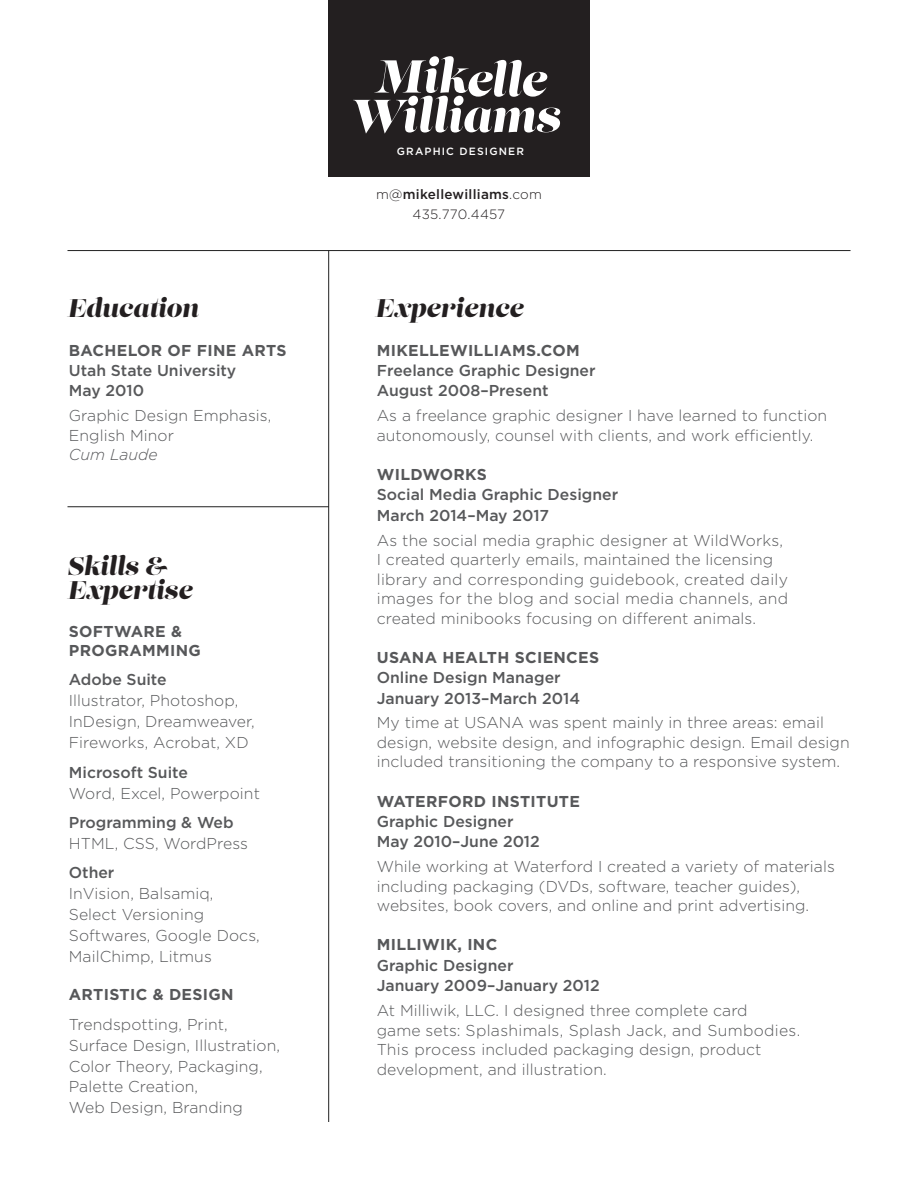
<style>
.page{position:relative;width:918px;height:1188px;background:#fff}
.page>*{position:absolute;margin:0;border:0;box-sizing:border-box;transform-origin:0 0}
.t1{font:italic 25.5px/24px "Lust";color:#231f20}
.t2{font:300 15.75px/19.5px "Gotham";letter-spacing:.005em;color:#57585a}
.t3{font:500 15.75px/20.4px "Gotham";color:#57585a}
.t4{font:700 15.75px/18.9px "Gotham";letter-spacing:.02em;color:#57585a}
.t5{font:italic 300 15.75px "Gotham";letter-spacing:.005em;color:#57585a}
.t6{font:300 13.5px/19.5px "Gotham";letter-spacing:.02em;color:#231f20;text-align:center}
.t7{font:500 10.5px "Gotham";letter-spacing:.11em;color:#fff}
.s1{font-weight:500}
</style>
<div class="page">
<hr style="left:68px;top:250px;width:783px;height:1px;background:#212121">
<hr style="left:68px;top:506px;width:261px;height:1px;background:#212121">
<hr style="left:328px;top:250px;width:1px;height:872px;background:#212121">
<div style="left:328px;top:0;width:262px;height:176px;background:#231f20"></div>
<svg style="left:353px;top:56px;width:207px;height:78px"></svg>
<p class="t7" style="left:397px;top:144px;width:129px">GRAPHIC DESIGNER</p>
<p class="t6" style="left:376px;top:184px;width:167px">m@<span class="s1">mikellewilliams</span>.com<br>435.770.4457</p>
<h1 class="t1" style="left:67px;top:297px;width:133px">Education</h1>
<h1 class="t1" style="left:375px;top:297px;width:150px">Experience</h1>
<p class="t4" style="left:69px;top:340px;width:219px">BACHELOR OF FINE ARTS</p>
<p class="t3" style="left:69px;top:360px;width:169px">Utah State University<br>May 2010</p>
<p class="t2" style="left:69px;top:406px;width:204px">Graphic Design Emphasis,<br>English Minor</p>
<p class="t5" style="left:69px;top:446px;width:90px">Cum Laude</p>
<h1 class="t1" style="left:67px;top:555px;width:127px">Skills &amp;<br>Expertise</h1>
<p class="t4" style="left:69px;top:622px;width:134px">SOFTWARE &amp;<br>PROGRAMMING</p>
<p class="t3" style="left:69px;top:669px;width:99px">Adobe Suite</p>
<p class="t2" style="left:69px;top:690px;width:187px;line-height:21px">Illustrator, Photoshop,<br>InDesign, Dreamweaver,<br>Fireworks, Acrobat, XD</p>
<p class="t3" style="left:69px;top:762px;width:121px">Microsoft Suite</p>
<p class="t2" style="left:69px;top:783px;width:193px">Word, Excel, Powerpoint</p>
<p class="t3" style="left:69px;top:812px;width:166px">Programming &amp; Web</p>
<p class="t2" style="left:69px;top:833px;width:181px">HTML, CSS, WordPress</p>
<p class="t3" style="left:69px;top:862px;width:47px">Other</p>
<p class="t2" style="left:69px;top:883px;width:193px;line-height:21px">InVision, Balsamiq,<br>Select Versioning<br>Softwares, Google Docs,<br>MailChimp, Litmus</p>
<p class="t4" style="left:69px;top:985px;width:166px">ARTISTIC &amp; DESIGN</p>
<p class="t2" style="left:69px;top:1013px;width:213px;line-height:21px">Trendspotting, Print,<br>Surface Design, Illustration,<br>Color Theory, Packaging,<br>Palette Creation,<br>Web Design, Branding</p>
<p class="t4" style="left:377px;top:340px;width:204px">MIKELLEWILLIAMS.COM</p>
<p class="t3" style="left:377px;top:360px;width:220px">Freelance Graphic Designer<br>August 2008–Present</p>
<p class="t2" style="left:377px;top:406px;width:452px">As a freelance graphic designer I have learned to function autonomously, counsel with clients, and work efficiently.</p>
<p class="t4" style="left:377px;top:465px;width:112px">WILDWORKS</p>
<p class="t3" style="left:377px;top:484px;width:243px">Social Media Graphic Designer<br>March 2014–May 2017</p>
<p class="t2" style="left:377px;top:530px;width:413px">As the social media graphic designer at WildWorks, I created quarterly emails, maintained the licensing library and corresponding guidebook, created daily images for the blog and social media channels, and created minibooks focusing on different animals.</p>
<p class="t4" style="left:377px;top:648px;width:224px">USANA HEALTH SCIENCES</p>
<p class="t3" style="left:377px;top:667px;width:205px">Online Design Manager<br>January 2013–March 2014</p>
<p class="t2" style="left:377px;top:713px;width:474px">My time at USANA was spent mainly in three areas: email design, website design, and infographic design. Email design included transitioning the company to a responsive system.</p>
<p class="t4" style="left:377px;top:792px;width:205px">WATERFORD INSTITUTE</p>
<p class="t3" style="left:377px;top:811px;width:165px">Graphic Designer<br>May 2010–June 2012</p>
<p class="t2" style="left:377px;top:857px;width:460px">While working at Waterford I created a variety of materials including packaging (DVDs, software, teacher guides), websites, book covers, and online and print advertising.</p>
<p class="t4" style="left:377px;top:935px;width:122px">MILLIWIK, INC</p>
<p class="t3" style="left:377px;top:955px;width:224px">Graphic Designer<br>January 2009–January 2012</p>
<p class="t2" style="left:377px;top:1000px;width:425px">At Milliwik, LLC. I designed three complete card<br>game sets: Splashimals, Splash Jack, and Sumbodies.<br>This process included packaging design, product development, and illustration.</p>
</div>
